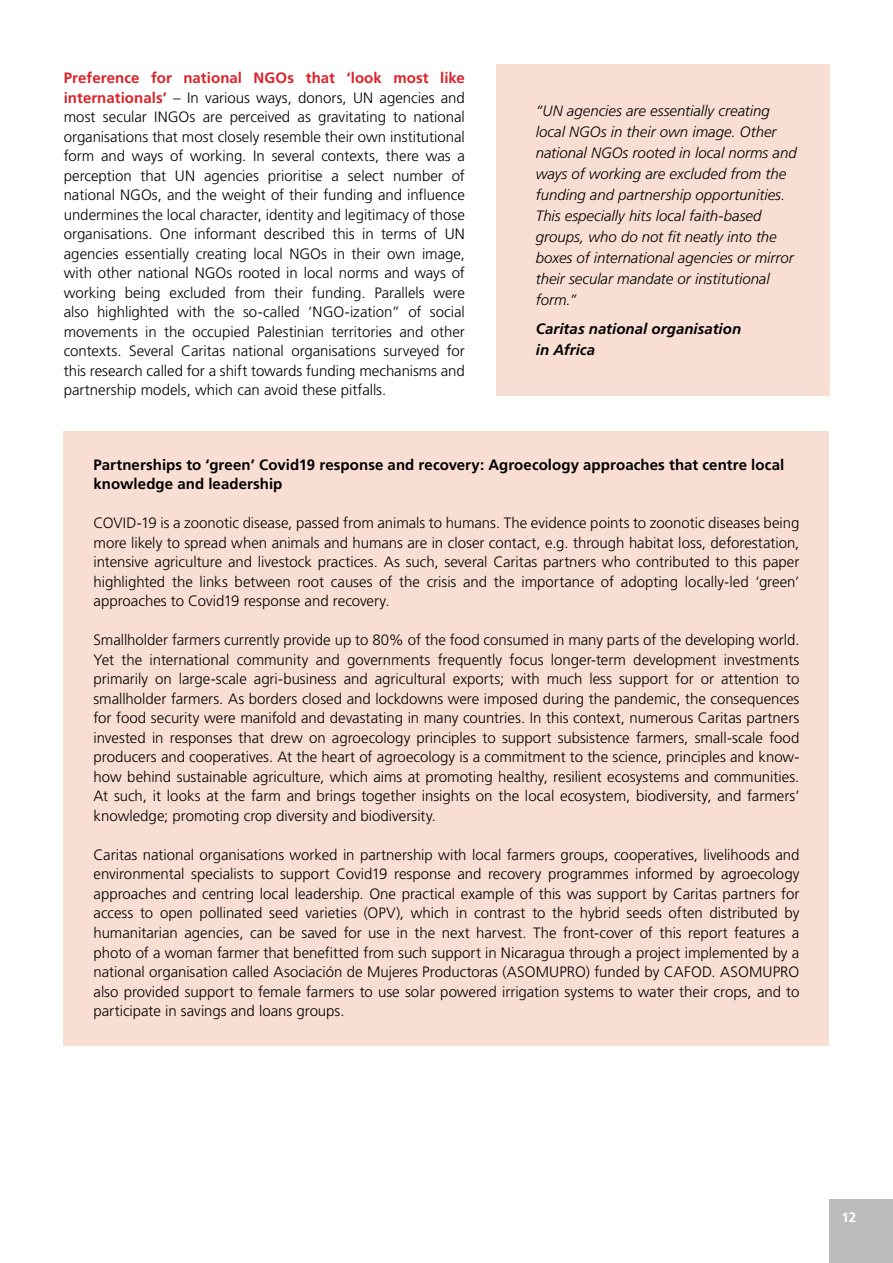
<style>
.page{position:relative;width:893px;height:1263px;background:#fff}
.page>*{position:absolute;margin:0;border:0;box-sizing:border-box;transform-origin:0 0}
.t1{font:15px/19.5px "Frutiger LT 45 Lt";color:#000;text-align:justify}
.t2{font:15px/21px "Frutiger LT 46 Lt It";color:#000}
.t3{font:15px/19.5px "Frutiger LT 65 Bd";letter-spacing:.005em;color:#000}
.t4{font:15px "Frutiger LT 65 Bd";letter-spacing:.005em;color:#db2229}
.t5{font:15px/21px "Frutiger LT 66 Bd It";letter-spacing:.005em;color:#000}
.t6{font:13.5px "Frutiger LT 65 Bd";color:#fff}
.s1{font-family:"Frutiger LT 65 Bd";color:#db2229}
</style>
<div class="page">
<div style="left:496px;top:64px;width:333px;height:331px;background:#f9ded3"></div>
<div style="left:829px;top:1199px;width:64px;height:64px;background:#bdbcbc"></div>
<div style="left:64px;top:432px;width:765px;height:614px;background:#f9ded3"></div>
<p class="t4" style="left:64px;top:69px;width:403px">Preference for national NGOs that ‘look most like</p>
<p class="t1" style="left:64px;top:88px;width:403px"><span class="s1">internationals’</span> – In various ways, donors, UN agencies and most secular INGOs are perceived as gravitating to national organisations that most closely resemble their own institutional form and ways of working. In several contexts, there was a perception that UN agencies prioritise a select number of national NGOs, and the weight of their funding and influence undermines the local character, identity and legitimacy of those organisations. One informant described this in terms of UN agencies essentially creating local NGOs in their own image, with other national NGOs rooted in local norms and ways of working being excluded from their funding. Parallels were also highlighted with the so-called ‘NGO-ization” of social movements in the occupied Palestinian territories and other contexts. Several Caritas national organisations surveyed for this research called for a shift towards funding mechanisms and partnership models, which can avoid these pitfalls.</p>
<p class="t2" style="left:536px;top:100px;width:262px">“UN agencies are essentially creating local NGOs in their own image. Other national NGOs rooted in local norms and ways of working are excluded from the funding and partnership opportunities.<br>This especially hits local faith-based groups, who do not fit neatly into the boxes of international agencies or mirror their secular mandate or institutional form.”</p>
<p class="t5" style="left:536px;top:319px;width:207px">Caritas national organisation in Africa</p>
<p class="t3" style="left:94px;top:455px;width:692px">Partnerships to ‘green’ Covid19 response and recovery: Agroecology approaches that centre local knowledge and leadership</p>
<p class="t1" style="left:94px;top:514px;width:707px">COVID-19 is a zoonotic disease, passed from animals to humans. The evidence points to zoonotic diseases being more likely to spread when animals and humans are in closer contact, e.g. through habitat loss, deforestation, intensive agriculture and livestock practices. As such, several Caritas partners who contributed to this paper highlighted the links between root causes of the crisis and the importance of adopting locally-led ‘green’ approaches to Covid19 response and recovery.</p>
<p class="t1" style="left:94px;top:631px;width:707px">Smallholder farmers currently provide up to 80% of the food consumed in many parts of the developing world.<br>Yet the international community and governments frequently focus longer-term development investments primarily on large-scale agri-business and agricultural exports; with much less support for or attention to smallholder farmers. As borders closed and lockdowns were imposed during the pandemic, the consequences for food security were manifold and devastating in many countries. In this context, numerous Caritas partners invested in responses that drew on agroecology principles to support subsistence farmers, small-scale food producers and cooperatives. At the heart of agroecology is a commitment to the science, principles and know&shy;how behind sustainable agriculture, which aims at promoting healthy, resilient ecosystems and communities.<br>At such, it looks at the farm and brings together insights on the local ecosystem, biodiversity, and farmers’ knowledge; promoting crop diversity and biodiversity.</p>
<p class="t1" style="left:94px;top:845px;width:707px">Caritas national organisations worked in partnership with local farmers groups, cooperatives, livelihoods and environmental specialists to support Covid19 response and recovery programmes informed by agroecology approaches and centring local leadership. One practical example of this was support by Caritas partners for access to open pollinated seed varieties (OPV), which in contrast to the hybrid seeds often distributed by humanitarian agencies, can be saved for use in the next harvest. The front-cover of this report features a photo of a woman farmer that benefitted from such support in Nicaragua through a project implemented by a national organisation called Asociación de Mujeres Productoras (ASOMUPRO) funded by CAFOD. ASOMUPRO also provided support to female farmers to use solar powered irrigation systems to water their crops, and to participate in savings and loans groups.</p>
<p class="t6" style="left:841px;top:1209px;width:16px">12</p>
</div>
